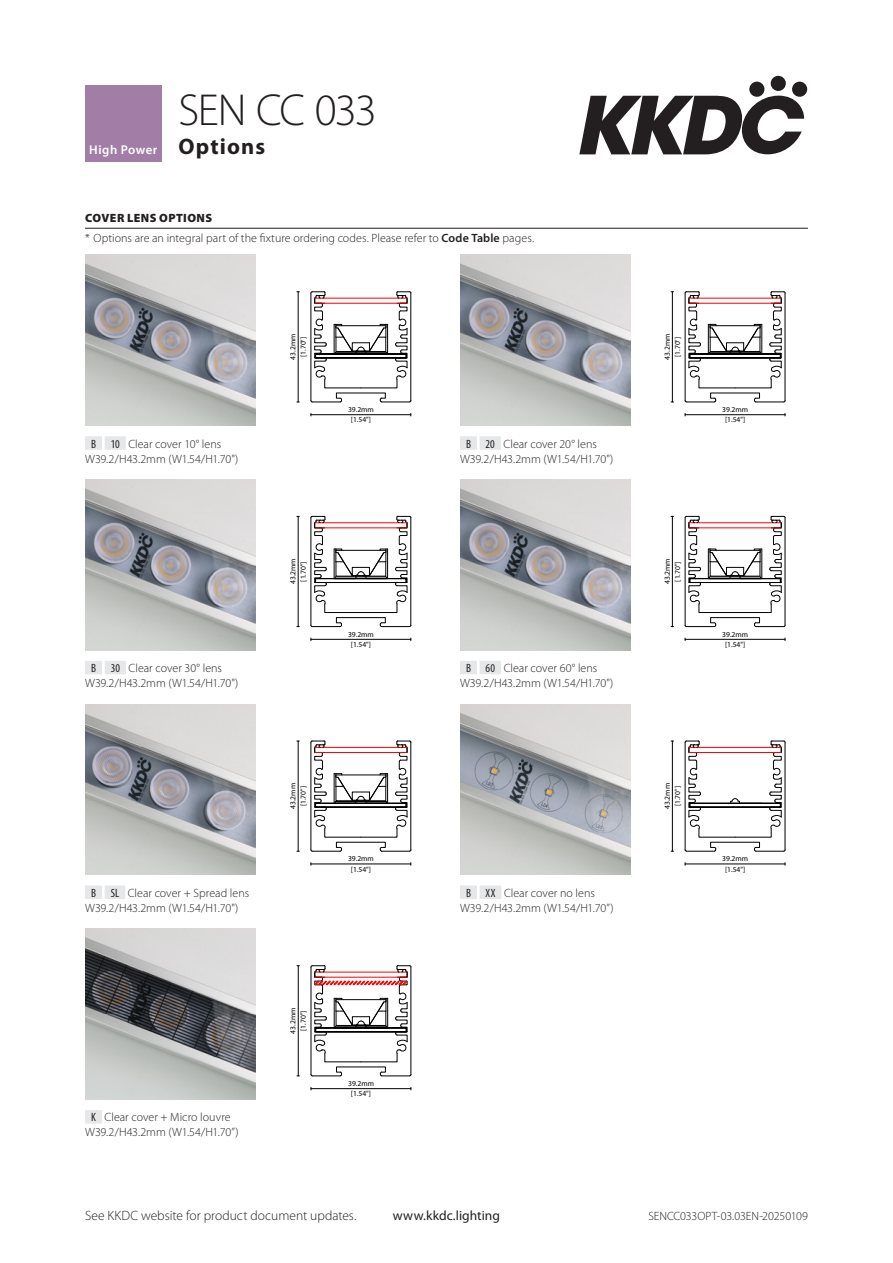
<style>
.page{position:relative;width:893px;height:1263px;background:#fff}
.page>*{position:absolute;margin:0;border:0;box-sizing:border-box;transform-origin:0 0}
.title_line1{font:300 45px "Myriad Pro";letter-spacing:-.045em;color:#231f20}
.title_line2{font:700 22.5px "Myriad Pro";letter-spacing:.05em;color:#231f20}
.t1{font:300 13.5px "Myriad Pro";color:#231f20}
.t2{font:13.5px "Myriad Pro";letter-spacing:.005em;color:#231f20}
.t3{font:600 12.75px "Myriad Pro";letter-spacing:.04em;color:#fff}
.Product_code_lens_Options{font:300 12px/15px "Myriad Pro";color:#231f20}
.Section_sub_text{font:300 12px "Myriad Pro";letter-spacing:.005em;color:#231f20}
.Product_code_Options{font:300 12px/15px "Myriad Pro";letter-spacing:.005em;color:#231f20;text-align:center}
.Section_heading_top{font:900 12px "Myriad Pro";letter-spacing:.035em;color:#231f20}
.t4{font:7.5px/10.4px "Myriad Pro";color:#000;text-align:center}
.s1{font-weight:600}
.s2{font-weight:400;font-stretch:condensed}
</style>
<div class="page">
<svg style="left:579px;top:96px;width:225px;height:58px"></svg>
<svg style="left:749px;top:81px;width:16px;height:16px"></svg>
<div style="left:770px;top:76px;width:16px;height:15px;background:#231f20;border-radius:50%"></div>
<div style="left:792px;top:81px;width:15px;height:16px;background:#231f20;border-radius:50%"></div>
<hr style="left:85px;top:228px;width:723px;height:1px;background:#231f20">
<img style="left:85px;top:255px;width:171px;height:171px">
<hr style="left:411px;top:293px;width:1px;height:108px;background:#000">
<svg style="left:311px;top:291px;width:100px;height:112px"></svg>
<hr style="left:315px;top:358px;width:92px;height:1px;background:#000">
<hr style="left:298px;top:292px;width:1px;height:110px;background:#000">
<hr style="left:311px;top:414px;width:100px;height:1px;background:#000">
<img style="left:460px;top:255px;width:170px;height:171px">
<hr style="left:785px;top:293px;width:1px;height:108px;background:#000">
<svg style="left:685px;top:291px;width:100px;height:112px"></svg>
<hr style="left:689px;top:358px;width:92px;height:1px;background:#000">
<hr style="left:672px;top:292px;width:1px;height:110px;background:#000">
<hr style="left:685px;top:414px;width:100px;height:1px;background:#000">
<div style="left:85px;top:436px;width:17px;height:14px;background:#e6e7e9"></div>
<div style="left:105px;top:436px;width:21px;height:14px;background:#e6e7e9"></div>
<div style="left:460px;top:436px;width:17px;height:14px;background:#e6e7e9"></div>
<div style="left:480px;top:436px;width:21px;height:14px;background:#e6e7e9"></div>
<img style="left:85px;top:479px;width:171px;height:171px">
<hr style="left:411px;top:518px;width:1px;height:107px;background:#000">
<svg style="left:311px;top:516px;width:100px;height:111px"></svg>
<hr style="left:315px;top:582px;width:92px;height:1px;background:#000">
<hr style="left:298px;top:516px;width:1px;height:111px;background:#000">
<hr style="left:311px;top:639px;width:100px;height:1px;background:#000">
<img style="left:460px;top:479px;width:170px;height:171px">
<hr style="left:785px;top:518px;width:1px;height:107px;background:#000">
<svg style="left:685px;top:516px;width:100px;height:111px"></svg>
<hr style="left:689px;top:582px;width:92px;height:1px;background:#000">
<hr style="left:672px;top:516px;width:1px;height:111px;background:#000">
<hr style="left:685px;top:639px;width:100px;height:1px;background:#000">
<div style="left:85px;top:661px;width:17px;height:13px;background:#e6e7e9"></div>
<div style="left:105px;top:661px;width:21px;height:13px;background:#e6e7e9"></div>
<div style="left:460px;top:661px;width:17px;height:13px;background:#e6e7e9"></div>
<div style="left:480px;top:661px;width:21px;height:13px;background:#e6e7e9"></div>
<img style="left:85px;top:704px;width:171px;height:171px">
<hr style="left:411px;top:742px;width:1px;height:108px;background:#000">
<svg style="left:311px;top:741px;width:100px;height:111px"></svg>
<hr style="left:315px;top:807px;width:92px;height:1px;background:#000">
<hr style="left:298px;top:741px;width:1px;height:110px;background:#000">
<hr style="left:311px;top:864px;width:100px;height:1px;background:#000">
<img style="left:460px;top:704px;width:170px;height:171px">
<hr style="left:785px;top:742px;width:1px;height:108px;background:#000">
<hr style="left:672px;top:741px;width:1px;height:110px;background:#000">
<hr style="left:685px;top:864px;width:100px;height:1px;background:#000">
<svg style="left:685px;top:741px;width:100px;height:111px"></svg>
<div style="left:85px;top:885px;width:17px;height:14px;background:#e6e7e9"></div>
<div style="left:105px;top:885px;width:20px;height:14px;background:#e6e7e9"></div>
<div style="left:460px;top:885px;width:17px;height:14px;background:#e6e7e9"></div>
<div style="left:480px;top:885px;width:21px;height:14px;background:#e6e7e9"></div>
<img style="left:85px;top:929px;width:171px;height:170px">
<hr style="left:411px;top:967px;width:1px;height:107px;background:#000">
<hr style="left:298px;top:966px;width:1px;height:110px;background:#000">
<hr style="left:311px;top:1088px;width:100px;height:1px;background:#000">
<svg style="left:311px;top:965px;width:100px;height:112px"></svg>
<div style="left:85px;top:1110px;width:17px;height:13px;background:#e6e7e9"></div>
<div style="left:85px;top:85px;width:77px;height:77px;background:#a27ea6"></div>
<p class="t3" style="left:89px;top:142px;width:70px">High Power</p>
<p class="title_line1" style="left:179px;top:83px;width:200px">SEN CC 033</p>
<p class="title_line2" style="left:179px;top:132px;width:88px">Options</p>
<p class="Section_heading_top" style="left:85px;top:210px;width:129px">COVER LENS OPTIONS</p>
<p class="Section_sub_text" style="left:85px;top:231px;width:451px">* Options are an integral part of the fixture ordering codes. Please refer to <span class="s1">Code Table</span> pages.</p>
<p class="t4" style="left:288px;top:360px;width:27px;rotate:-90deg">43.2mm [1.70"]</p>
<p class="t4" style="left:348px;top:404px;width:27px">39.2mm [1.54"]</p>
<p class="Product_code_lens_Options" style="left:85px;top:436px;width:155px;text-indent:6px"><span class="s2">B 10</span> Clear cover 10° lens<br>W39.2/H43.2mm (W1.54/H1.70")</p>
<p class="Product_code_lens_Options" style="left:460px;top:436px;width:155px;text-indent:6px"><span class="s2">B 20</span> Clear cover 20° lens<br>W39.2/H43.2mm (W1.54/H1.70")</p>
<p class="t4" style="left:288px;top:584px;width:27px;rotate:-90deg">43.2mm [1.70"]</p>
<p class="t4" style="left:348px;top:629px;width:27px">39.2mm [1.54"]</p>
<p class="Product_code_lens_Options" style="left:85px;top:660px;width:155px;text-indent:6px"><span class="s2">B 30</span> Clear cover 30° lens<br>W39.2/H43.2mm (W1.54/H1.70")</p>
<p class="Product_code_lens_Options" style="left:460px;top:660px;width:155px;text-indent:6px"><span class="s2">B 60</span> Clear cover 60° lens<br>W39.2/H43.2mm (W1.54/H1.70")</p>
<p class="t4" style="left:288px;top:809px;width:27px;rotate:-90deg">43.2mm [1.70"]</p>
<p class="t4" style="left:348px;top:853px;width:27px">39.2mm [1.54"]</p>
<p class="Product_code_lens_Options" style="left:85px;top:885px;width:166px;text-indent:6px"><span class="s2">B SL</span> Clear cover + Spread lens<br>W39.2/H43.2mm (W1.54/H1.70")</p>
<p class="Product_code_lens_Options" style="left:460px;top:885px;width:155px;text-indent:6px"><span class="s2">B XX</span> Clear cover no lens<br>W39.2/H43.2mm (W1.54/H1.70”)</p>
<p class="Product_code_Options" style="left:85px;top:1110px;width:155px"><span class="s2">K</span> Clear cover + Micro louvre<br>W39.2/H43.2mm (W1.54/H1.70”)</p>
<p class="t4" style="left:288px;top:1033px;width:27px;rotate:-90deg">43.2mm [1.70"]</p>
<p class="t4" style="left:348px;top:1078px;width:27px">39.2mm [1.54"]</p>
<p class="t4" style="left:662px;top:360px;width:27px;rotate:-90deg">43.2mm [1.70"]</p>
<p class="t4" style="left:722px;top:404px;width:27px">39.2mm [1.54"]</p>
<p class="t4" style="left:662px;top:584px;width:27px;rotate:-90deg">43.2mm [1.70"]</p>
<p class="t4" style="left:722px;top:629px;width:27px">39.2mm [1.54"]</p>
<p class="t4" style="left:662px;top:809px;width:27px;rotate:-90deg">43.2mm [1.70"]</p>
<p class="t4" style="left:722px;top:853px;width:27px">39.2mm [1.54"]</p>
<p class="t1" style="left:85px;top:1208px;width:273px">See KKDC website for product document updates.</p>
<p class="t2" style="left:393px;top:1207px;width:109px">www.kkdc.lighting</p>
<p class="Section_sub_text" style="left:648px;top:1209px;width:161px">SENCC033OPT-03.03EN-20250109</p>
</div>
